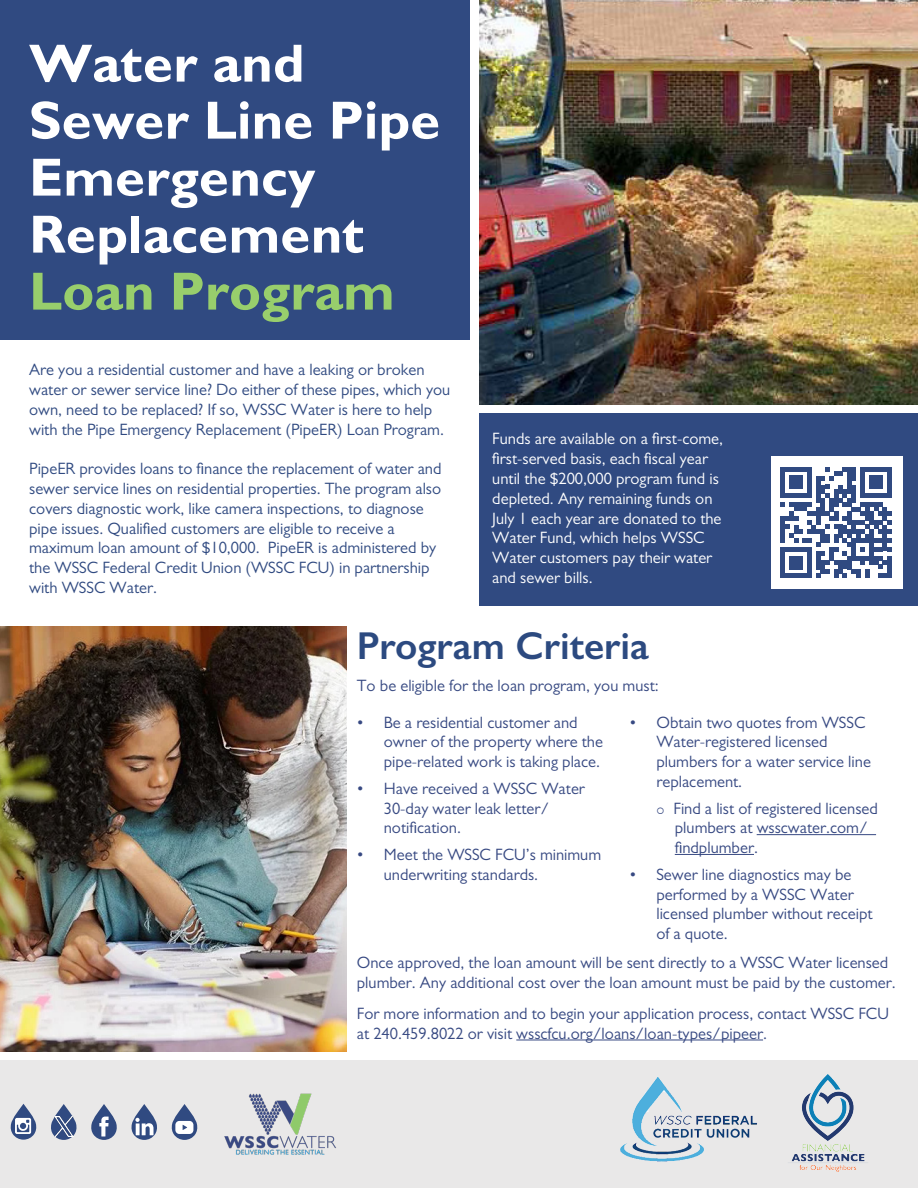
<style>
.page{position:relative;width:918px;height:1188px;background:#fff}
.page>*{position:absolute;margin:0;border:0;box-sizing:border-box;transform-origin:0 0}
.t1{font:700 54px/57px "Gill Sans";color:#fff}
.t2{font:700 54px "Gill Sans";color:#98ce6c}
.t3{font:600 39px "Gill Sans";color:#2c4a80}
.t4{font:16.5px/19.8px "Gill Sans";color:#374982}
.t5{font:16.5px/19.8px "Gill Sans";color:#304a81}
.t6{font:16.5px/19.8px "Gill Sans";color:#fff}
</style>
<div class="page">
<div style="left:0;top:1061px;width:918px;height:127px;background:#e9e8e8"></div>
<div style="left:0;top:0;width:470px;height:339px;background:#304a81"></div>
<hr style="left:757px;top:834px;width:119px;height:1px;background:#374982">
<hr style="left:675px;top:854px;width:79px;height:1px;background:#374982">
<img style="left:224px;top:1093px;width:112px;height:62px">
<img style="left:788px;top:1074px;width:80px;height:98px">
<svg style="left:51px;top:1104px;width:26px;height:36px"></svg>
<svg style="left:91px;top:1104px;width:26px;height:36px"></svg>
<svg style="left:131px;top:1104px;width:26px;height:36px"></svg>
<svg style="left:171px;top:1104px;width:27px;height:36px"></svg>
<svg style="left:10px;top:1104px;width:27px;height:36px"></svg>
<img style="left:54px;top:1117px;width:19px;height:19px">
<img style="left:620px;top:1077px;width:137px;height:85px">
<img style="left:479px;top:0;width:439px;height:405px">
<img style="left:0;top:627px;width:347px;height:424px">
<div style="left:479px;top:413px;width:439px;height:193px;background:#304a81"></div>
<div style="left:771px;top:456px;width:132px;height:133px;background:#fff"></div>
<svg style="left:780px;top:467px;width:112px;height:111px"></svg>
<div style="left:887px;top:556px;width:5px;height:13px;background:#304a81"></div>
<div style="left:887px;top:569px;width:5px;height:9px;background:#304a81"></div>
<hr style="left:516px;top:1040px;width:247px;height:1px;background:#374982">
<p class="t1" style="left:29px;top:34px;width:413px">Water and<br>Sewer Line Pipe</p>
<p class="t1" style="left:29px;top:148px;width:337px">Emergency<br>Replacement</p>
<p class="t2" style="left:29px;top:258px;width:367px">Loan Program</p>
<p class="t5" style="left:29px;top:360px;width:423px">Are you a residential customer and have a leaking or broken water or sewer service line? Do either of these pipes, which you own, need to be replaced? If so, WSSC Water is here to help with the Pipe Emergency Replacement (PipeER) Loan Program.</p>
<p class="t5" style="left:29px;top:459px;width:414px">PipeER provides loans to finance the replacement of water and sewer service lines on residential properties. The program also covers diagnostic work, like camera inspections, to diagnose pipe issues. Qualified customers are eligible to receive a maximum loan amount of $10,000. PipeER is administered by the WSSC Federal Credit Union (WSSC FCU) in partnership with WSSC Water.</p>
<p class="t3" style="left:357px;top:622px;width:294px">Program Criteria</p>
<p class="t6" style="left:492px;top:429px;width:232px">Funds are available on a first-come, first-served basis, each fiscal year until the $200,000 program fund is depleted. Any remaining funds on<br>July 1 each year are donated to the<br>Water Fund, which helps WSSC<br>Water customers pay their water and sewer bills.</p>
<p class="t4" style="left:357px;top:675px;width:304px">To be eligible for the loan program, you must:</p>
<p class="t4" style="left:384px;top:712px;width:221px;text-indent:-27px">• Be a residential customer and owner of the property where the pipe-related work is taking place.</p>
<p class="t4" style="left:384px;top:778px;width:203px;text-indent:-27px">• Have received a WSSC Water<br>30-day water leak letter/ notification.</p>
<p class="t4" style="left:384px;top:844px;width:219px;text-indent:-27px">• Meet the WSSC FCU’s minimum underwriting standards.</p>
<p class="t4" style="left:656px;top:712px;width:216px;text-indent:-27px">• Obtain two quotes from WSSC<br>Water-registered licensed plumbers for a water service line replacement.</p>
<p class="t4" style="left:675px;top:798px;width:205px;text-indent:-18px">○ Find a list of registered licensed plumbers at wsscwater.com/ findplumber.</p>
<p class="t4" style="left:656px;top:864px;width:218px;text-indent:-27px">• Sewer line diagnostics may be performed by a WSSC Water licensed plumber without receipt of a quote.</p>
<p class="t4" style="left:357px;top:953px;width:540px">Once approved, the loan amount will be sent directly to a WSSC Water licensed plumber. Any additional cost over the loan amount must be paid by the customer.</p>
<p class="t4" style="left:357px;top:1003px;width:534px">For more information and to begin your application process, contact WSSC FCU at 240.459.8022 or visit wsscfcu.org/loans/loan-types/pipeer.</p>
</div>
